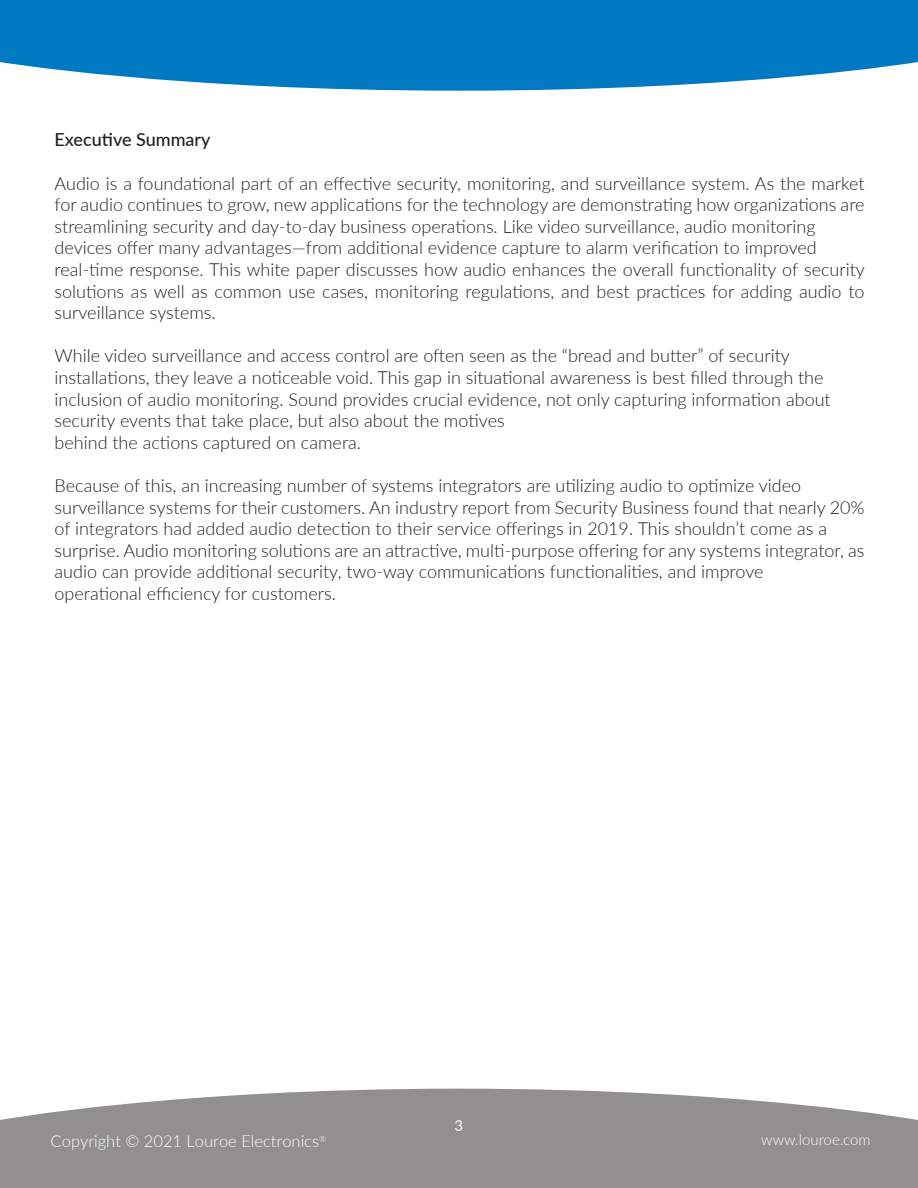
<style>
.page{position:relative;width:918px;height:1188px;background:#fff}
.page>*{position:absolute;margin:0;border:0;box-sizing:border-box;transform-origin:0 0}
.t1{font:300 18px/21.6px "Lato";color:#231f20;text-align:justify}
.t2{font:500 18px "Lato";color:#231f20}
.t3{font:300 16.5px "Lato";color:#fff}
.t4{font:300 15px "Lato";color:#fff}
.t5{font:15px "Lato";color:#fff}
</style>
<div class="page">
<svg style="left:0;top:1089px;width:918px;height:99px;fill:#918f8f"></svg>
<svg style="left:0;top:0;width:918px;height:91px;fill:#0079c2"></svg>
<p class="t2" style="left:55px;top:127px;width:157px">Executive Summary</p>
<p class="t1" style="left:55px;top:172px;width:811px">Audio is a foundational part of an effective security, monitoring, and surveillance system. As the market for audio continues to grow, new applications for the technology are demonstrating how organizations are streamlining security and day-to-day business operations. Like video surveillance, audio monitoring</p>
<p class="t1" style="left:55px;top:236px;width:764px">devices offer many advantages—from additional evidence capture to alarm verification to improved</p>
<p class="t1" style="left:55px;top:258px;width:812px">real-time response. This white paper discusses how audio enhances the overall functionality of security solutions as well as common use cases, monitoring regulations, and best practices for adding audio to surveillance systems.</p>
<p class="t1" style="left:55px;top:344px;width:737px">While video surveillance and access control are often seen as the “bread and butter” of security</p>
<p class="t1" style="left:55px;top:366px;width:770px">installations, they leave a noticeable void. This gap in situational awareness is best filled through the</p>
<p class="t1" style="left:55px;top:388px;width:778px">inclusion of audio monitoring. Sound provides crucial evidence, not only capturing information about</p>
<p class="t1" style="left:55px;top:409px;width:452px">security events that take place, but also about the motives</p>
<p class="t1" style="left:55px;top:431px;width:308px">behind the actions captured on camera.</p>
<p class="t1" style="left:55px;top:474px;width:748px">Because of this, an increasing number of systems integrators are utilizing audio to optimize video</p>
<p class="t1" style="left:55px;top:496px;width:811px">surveillance systems for their customers. An industry report from Security Business found that nearly 20% of integrators had added audio detection to their service offerings in 2019. This shouldn’t come as a</p>
<p class="t1" style="left:55px;top:539px;width:811px">surprise. Audio monitoring solutions are an attractive, multi-purpose offering for any systems integrator, as audio can provide additional security, two-way communications functionalities, and improve</p>
<p class="t1" style="left:55px;top:582px;width:283px">operational efficiency for customers.</p>
<p class="t5" style="left:455px;top:1115px;width:10px">3</p>
<p class="t3" style="left:51px;top:1129px;width:277px">Copyright © 2021 Louroe Electronics<sup>®</sup></p>
<p class="t4" style="left:761px;top:1129px;width:111px">www.louroe.com</p>
</div>
